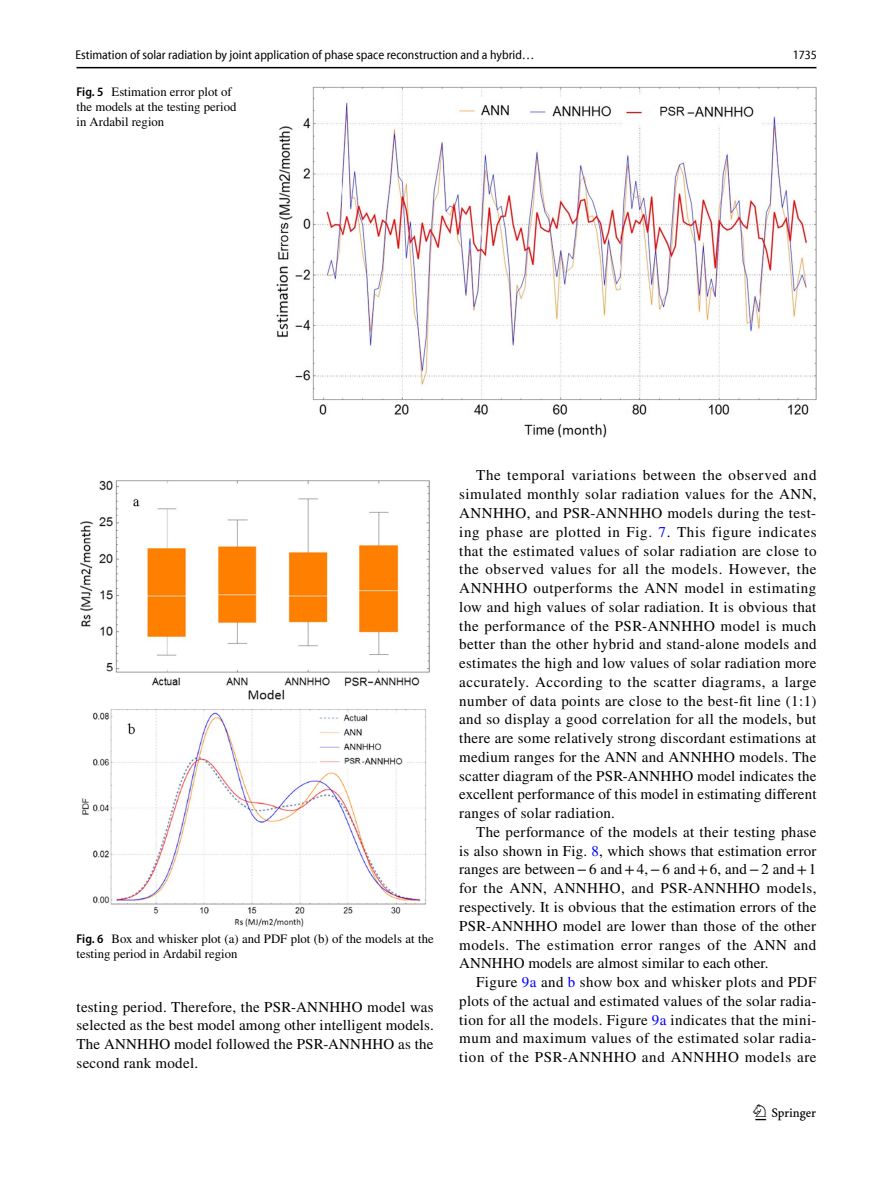
<style>
.page{position:relative;width:893px;height:1187px;background:#fff}
.page>*{position:absolute;margin:0;border:0;box-sizing:border-box;transform-origin:0 0}
.t1{font:22.5px "Springnew Regular 3";color:#000}
.t2{font:15px/18.8px "STIX";letter-spacing:.015em;color:#000;text-align:justify}
.t3{font:12.75px/15px "STIX";color:#000}
.t4{font:semi-condensed 12.75px "Myriad Pro Unic";color:#000}
.s1{font-family:"Myriad Pro";font-weight:600;font-stretch:semi-condensed}
.s2{color:#00f}
</style>
<div class="page">
<hr style="left:77px;top:67px;width:739px;height:1px;background:#000">
<img style="left:276px;top:87px;width:540px;height:350px">
<img style="left:81px;top:481px;width:348px;height:444px">
<p class="t4" style="left:75px;top:50px;width:461px">Estimation of solar radiation by joint application of phase space reconstruction and a hybrid…</p>
<p class="t4" style="left:793px;top:50px;width:26px">1735</p>
<p class="t3" style="left:77px;top:85px;width:162px"><span class="s1">Fig. 5</span> Estimation error plot of the models at the testing period in Ardabil region</p>
<p class="t3" style="left:77px;top:932px;width:359px"><span class="s1">Fig. 6</span> Box and whisker plot (a) and PDF plot (b) of the models at the testing period in Ardabil region</p>
<p class="t2" style="left:77px;top:998px;width:359px">testing period. Therefore, the PSR-ANNHHO model was selected as the best model among other intelligent models.<br>The ANNHHO model followed the PSR-ANNHHO as the second rank model.</p>
<p class="t2" style="left:459px;top:467px;width:359px;text-indent:17px">The temporal variations between the observed and simulated monthly solar radiation values for the ANN, ANNHHO, and PSR-ANNHHO models during the test&shy;ing phase are plotted in Fig. <span class="s2">7</span>. This figure indicates that the estimated values of solar radiation are close to the observed values for all the models. However, the ANNHHO outperforms the ANN model in estimating low and high values of solar radiation. It is obvious that the performance of the PSR-ANNHHO model is much better than the other hybrid and stand-alone models and estimates the high and low values of solar radiation more accurately. According to the scatter diagrams, a large number of data points are close to the best-fit line (1:1) and so display a good correlation for all the models, but there are some relatively strong discordant estimations at medium ranges for the ANN and ANNHHO models. The scatter diagram of the PSR-ANNHHO model indicates the excellent performance of this model in estimating different ranges of solar radiation.</p>
<p class="t2" style="left:459px;top:823px;width:359px;text-indent:17px">The performance of the models at their testing phase is also shown in Fig. <span class="s2">8</span>, which shows that estimation error ranges are between−6 and+4,−6 and+6, and−2 and+1 for the ANN, ANNHHO, and PSR-ANNHHO models, respectively. It is obvious that the estimation errors of the PSR-ANNHHO model are lower than those of the other models. The estimation error ranges of the ANN and ANNHHO models are almost similar to each other.</p>
<p class="t2" style="left:459px;top:973px;width:359px;text-indent:17px">Figure <span class="s2">9a</span> and <span class="s2">b</span> show box and whisker plots and PDF plots of the actual and estimated values of the solar radia&shy;tion for all the models. Figure <span class="s2">9a</span> indicates that the mini&shy;mum and maximum values of the estimated solar radia&shy;tion of the PSR-ANNHHO and ANNHHO models are</p>
<h1 class="t1" style="left:755px;top:1104px;width:62px">1 3</h1>
</div>
